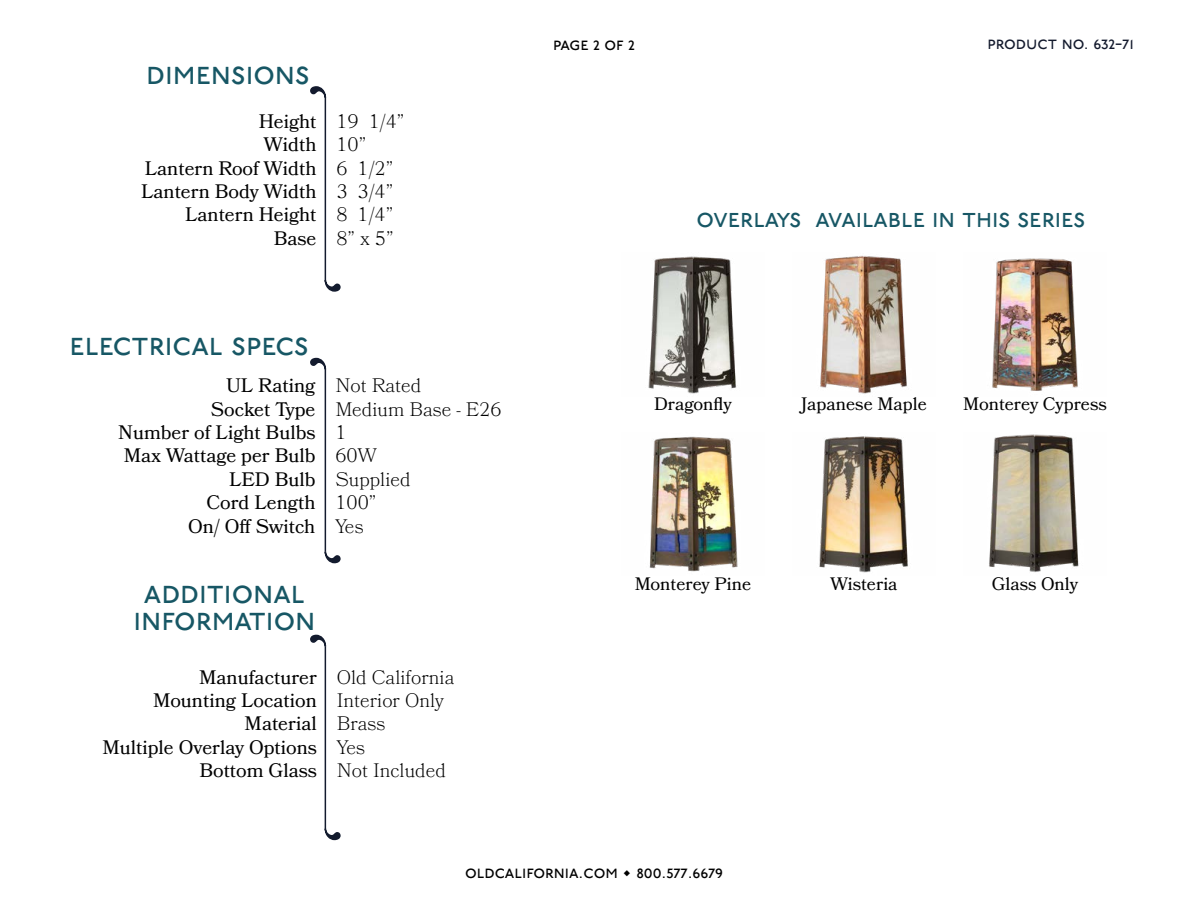
<style>
.page{position:relative;width:1188px;height:918px;background:#fff}
.page>*{position:absolute;margin:0;border:0;box-sizing:border-box;transform-origin:0 0}
.t1{font:33px/27px "P22 Underground Bk P";color:#175765;text-align:center}
.t2{font:27px "P22 Underground Bk P";color:#175765}
.t3{font:19.5px/23.4px "Bookmania";color:#000;text-align:right}
.t4{font:300 19.5px/23.4px "Bookmania";color:#000}
.t5{font:18px "Bookmania";color:#000}
.t6{font:18px "P22 Underground Bk P";color:#000}
.t7{font:18px "P22 Underground Bk P";color:#131a2d}
</style>
<div class="page">
<hr style="left:325px;top:98px;width:1px;height:182px;background:#131b2e">
<svg style="left:324px;top:279px;width:17px;height:13px"></svg>
<svg style="left:310px;top:86px;width:17px;height:13px"></svg>
<hr style="left:325px;top:369px;width:1px;height:183px;background:#131b2e">
<svg style="left:324px;top:550px;width:17px;height:14px"></svg>
<svg style="left:310px;top:358px;width:17px;height:13px"></svg>
<hr style="left:325px;top:646px;width:1px;height:182px;background:#131b2e">
<svg style="left:324px;top:827px;width:17px;height:13px"></svg>
<svg style="left:310px;top:634px;width:17px;height:14px"></svg>
<img style="left:648px;top:256px;width:89px;height:138px">
<img style="left:992px;top:258px;width:86px;height:133px">
<img style="left:820px;top:255px;width:87px;height:139px">
<img style="left:649px;top:436px;width:89px;height:136px">
<img style="left:989px;top:434px;width:90px;height:138px">
<img style="left:819px;top:436px;width:89px;height:137px">
<h1 class="t1" style="left:146px;top:61px;width:165px">dimensions</h1>
<p class="t3" style="left:141px;top:109px;width:177px">Height<br>Width<br>Lantern Roof Width<br>Lantern Body Width<br>Lantern Height<br>Base</p>
<p class="t4" style="left:336px;top:109px;width:70px">19 1/4”<br>10”<br>6 1/2”<br>3 3/4”<br>8 1/4”<br>8” x 5”</p>
<p class="t6" style="left:553px;top:33px;width:83px">page 2 of 2</p>
<p class="t7" style="left:987px;top:33px;width:148px">product no. 632-71</p>
<h2 class="t2" style="left:696px;top:203px;width:391px">overlays available in this series</h2>
<h1 class="t1" style="left:70px;top:332px;width:241px">electrical specs</h1>
<p class="t3" style="left:118px;top:374px;width:199px">UL Rating<br>Socket Type<br>Number of Light Bulbs<br>Max Wattage per Bulb<br>LED Bulb<br>Cord Length<br>On/ Off Switch</p>
<p class="t4" style="left:335px;top:374px;width:168px">Not Rated<br>Medium Base - E26<br>1<br>60W<br>Supplied<br>100”<br>Yes</p>
<h1 class="t1" style="left:133px;top:580px;width:183px">additional information</h1>
<p class="t3" style="left:102px;top:665px;width:216px">Manufacturer<br>Mounting Location<br>Material<br>Multiple Overlay Options<br>Bottom Glass</p>
<p class="t4" style="left:337px;top:665px;width:119px">Old California<br>Interior Only<br>Brass<br>Yes<br>Not Included</p>
<p class="t5" style="left:654px;top:393px;width:79px">Dragonfly</p>
<p class="t5" style="left:801px;top:393px;width:127px">Japanese Maple</p>
<p class="t5" style="left:963px;top:393px;width:145px">Monterey Cypress</p>
<p class="t5" style="left:635px;top:573px;width:118px">Monterey Pine</p>
<p class="t5" style="left:830px;top:573px;width:69px">Wisteria</p>
<p class="t5" style="left:992px;top:573px;width:88px">Glass Only</p>
<p class="t6" style="left:465px;top:861px;width:259px">oldcalifornia.com • 800.577.6679</p>
</div>
